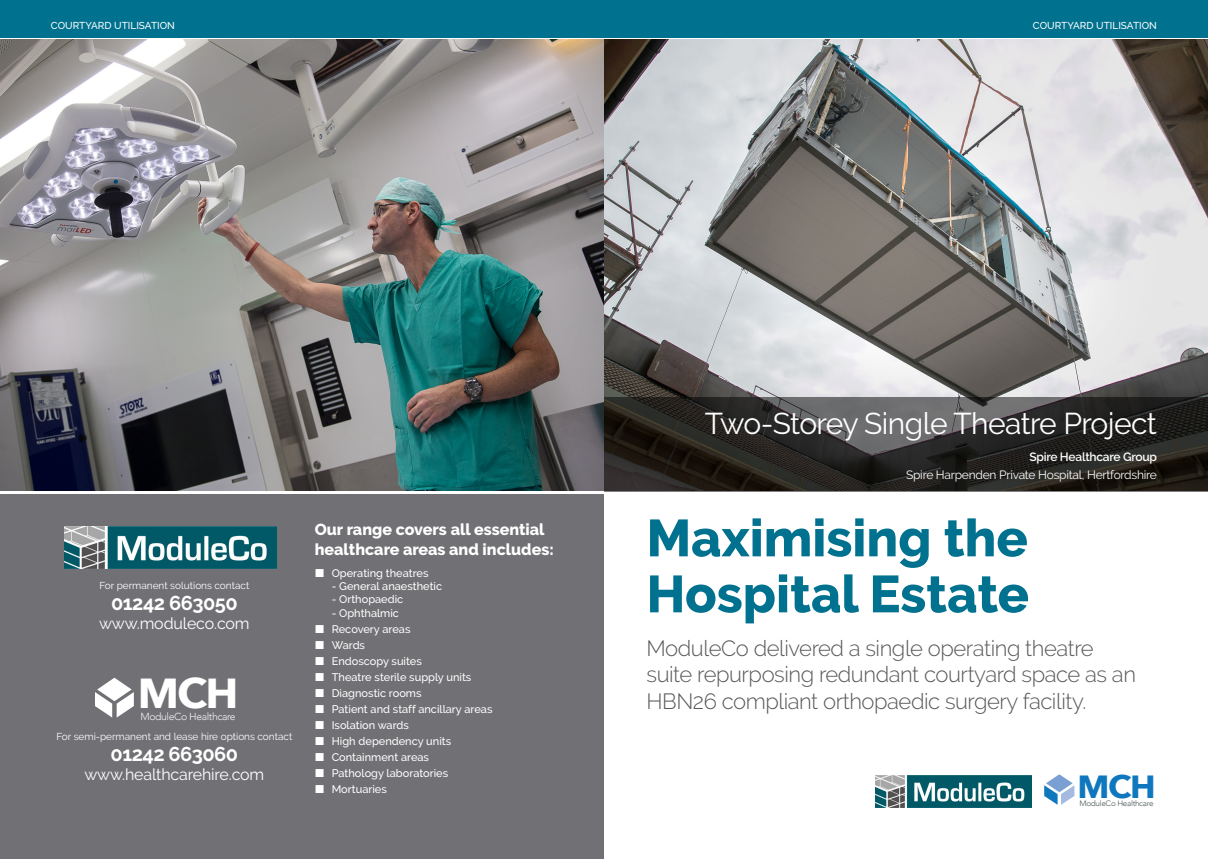
<style>
.page{position:relative;width:1208px;height:859px;background:#fff}
.page>*{position:absolute;margin:0;border:0;box-sizing:border-box;transform-origin:0 0}
.Cover_Title{font:800 52px "Raleway";color:#00718e}
.t1{font:700 41.9px "Avenir Next";color:#fff}
.t2{font:700 32px "Avenir Next";color:#0e77be;scale:1.05 1}
.Picture_Title{font:30px "Raleway";letter-spacing:-.02em;color:#fff}
.Cover_Title-2{font:300 22px/26.4px "Raleway";letter-spacing:-.02em;color:#57585a}
.t3{font:700 20px "Raleway";letter-spacing:-.025em;color:#fff}
.Inside_Intro{font:800 16px/20px "Raleway";color:#fff}
.t4{font:16px "Raleway";letter-spacing:-.01em;color:#fff}
.Picture_Strap{font:12px "Raleway";letter-spacing:-.02em;color:#fff}
.Picture_Strap-2{font:600 12px "Raleway";letter-spacing:-.02em;color:#fff}
.t5{font:500 11px "Raleway";color:#fff}
.t6{font:300 10.2px "Avenir";letter-spacing:-.04em;color:#f2f3f4}
.t7{font:10px "Raleway";color:#fff}
.t8{font:500 10px "Raleway";color:#fff}
.t9{font:300 7.8px "Avenir";letter-spacing:-.04em;color:#4c5758;scale:1.05 1}
</style>
<div class="page">
<div style="left:0;top:0;width:1208px;height:37px;background:#00718e"></div>
<img style="left:0;top:40px;width:1208px;height:450px">
<svg style="left:604px;top:397px;width:604px;height:95px"></svg>
<div style="left:0;top:495px;width:604px;height:364px;background:#717074"></div>
<svg style="left:95px;top:678px;width:39px;height:40px"></svg>
<img style="left:64px;top:526px;width:213px;height:43px">
<img style="left:875px;top:775px;width:156px;height:32px">
<svg style="left:1044px;top:774px;width:30px;height:31px"></svg>
<p class="t8" style="left:51px;top:19px;width:125px">COURTYARD UTILISATION</p>
<p class="t8" style="left:1033px;top:19px;width:125px">COURTYARD UTILISATION</p>
<p class="t7" style="left:99px;top:579px;width:151px">For permanent solutions contact</p>
<p class="t3" style="left:111px;top:591px;width:128px">01242 663050</p>
<p class="t4" style="left:99px;top:614px;width:152px">www.moduleco.com</p>
<p class="t1" style="left:138px;top:657px;width:102px">MCH</p>
<p class="t6" style="left:140px;top:710px;width:97px">ModuleCo Healthcare</p>
<p class="t7" style="left:56px;top:731px;width:237px">For semi-permanent and lease hire options contact</p>
<p class="t3" style="left:111px;top:743px;width:129px">01242 663060</p>
<p class="t4" style="left:84px;top:765px;width:181px">www.healthcarehire.com</p>
<p class="Picture_Title" style="left:705px;top:406px;width:453px">Two-Storey Single Theatre Project</p>
<p class="Picture_Strap-2" style="left:1029px;top:449px;width:129px">Spire Healthcare Group</p>
<p class="Picture_Strap" style="left:906px;top:467px;width:252px">Spire Harpenden Private Hospital, Hertfordshire</p>
<p class="Cover_Title" style="left:646px;top:508px;width:383px">Maximising the</p>
<p class="Cover_Title" style="left:646px;top:564px;width:384px">Hospital Estate</p>
<p class="Cover_Title-2" style="left:646px;top:635px;width:491px">ModuleCo delivered a single operating theatre suite repurposing redundant courtyard space as an<br>HBN26 compliant orthopaedic surgery facility.</p>
<p class="Inside_Intro" style="left:315px;top:520px;width:240px">Our range covers all essential healthcare areas and includes:</p>
<p class="t5" style="left:332px;top:567px;width:98px">Operating theatres</p>
<p class="t5" style="left:332px;top:580px;width:112px">- General anaesthetic</p>
<p class="t5" style="left:332px;top:593px;width:73px">- Orthopaedic</p>
<p class="t5" style="left:332px;top:606px;width:69px">- Ophthalmic</p>
<p class="t5" style="left:332px;top:622px;width:80px">Recovery areas</p>
<p class="t5" style="left:332px;top:638px;width:35px">Wards</p>
<p class="t5" style="left:332px;top:654px;width:92px">Endoscopy suites</p>
<p class="t5" style="left:332px;top:670px;width:141px">Theatre sterile supply units</p>
<p class="t5" style="left:332px;top:686px;width:91px">Diagnostic rooms</p>
<p class="t5" style="left:332px;top:702px;width:162px">Patient and staff ancillary areas</p>
<p class="t5" style="left:332px;top:719px;width:79px">Isolation wards</p>
<p class="t5" style="left:332px;top:735px;width:121px">High dependency units</p>
<p class="t5" style="left:332px;top:751px;width:99px">Containment areas</p>
<p class="t5" style="left:332px;top:767px;width:118px">Pathology laboratories</p>
<p class="t5" style="left:332px;top:783px;width:57px">Mortuaries</p>
<p class="t2" style="left:1077px;top:767px;width:76px">MCH</p>
<p class="t9" style="left:1079px;top:799px;width:72px">ModuleCo Healthcare</p>
</div>
